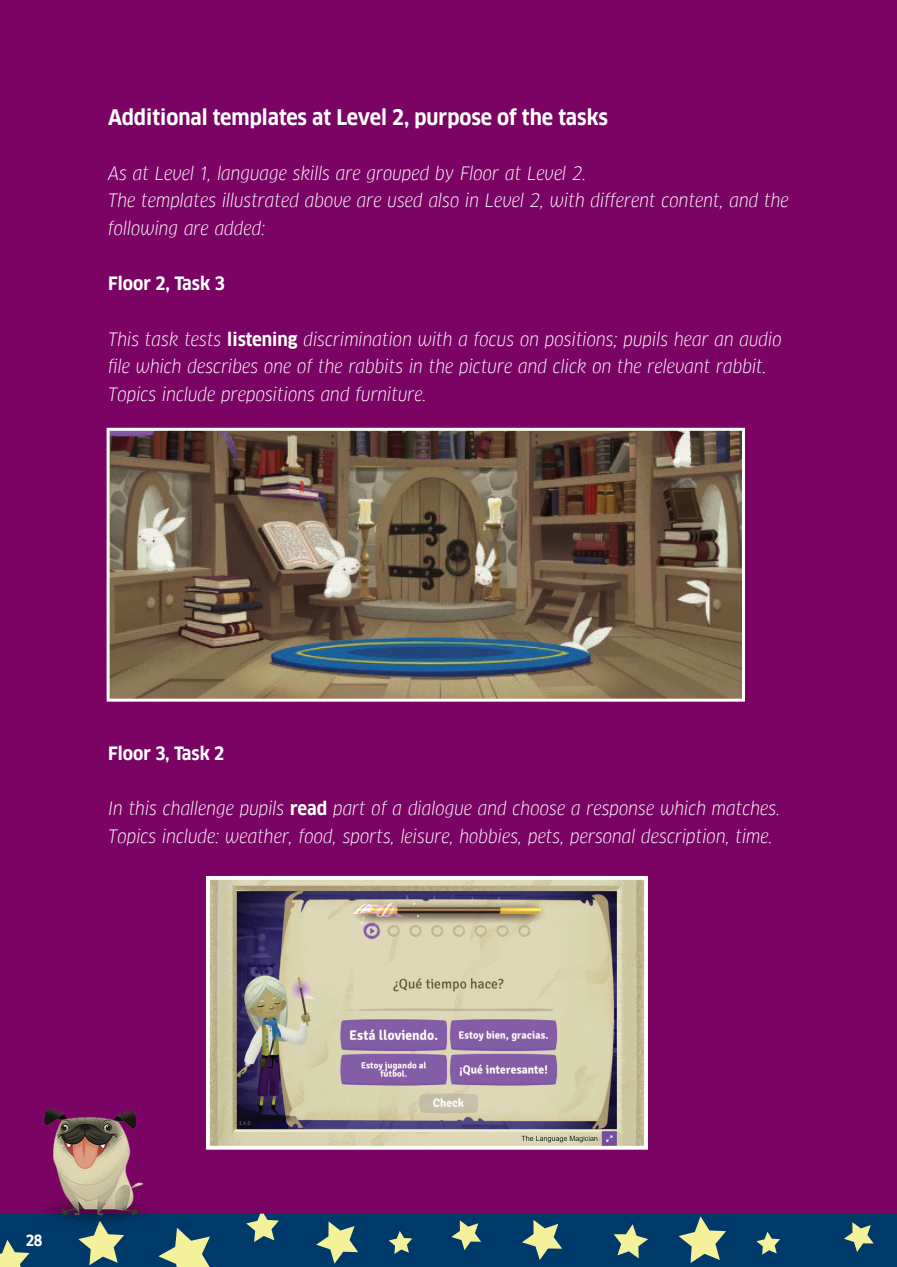
<style>
.page{position:relative;width:897px;height:1267px;background:#fff}
.page>*{position:absolute;margin:0;border:0;box-sizing:border-box;transform-origin:0 0}
.t1{font:700 21px "Goethe FF Clan";color:#fff}
.t2{font:italic 18px/27.6px "Goethe FF Clan";color:#fff}
.t3{font:700 18px "Goethe FF Clan";color:#fff}
.t4{font:700 15px "Goethe FF Clan";color:#fff}
.s1{font-weight:700;font-style:normal}
</style>
<div class="page">
<div style="left:0;top:0;width:896px;height:1266px;background:#7b0364"></div>
<div style="left:0;top:1213px;width:895px;height:53px;background:#003a6b"></div>
<svg style="left:78px;top:1230px;width:46px;height:35px"></svg>
<svg style="left:158px;top:1227px;width:52px;height:39px"></svg>
<svg style="left:246px;top:1213px;width:33px;height:28px"></svg>
<svg style="left:316px;top:1221px;width:42px;height:42px"></svg>
<svg style="left:388px;top:1231px;width:24px;height:22px"></svg>
<svg style="left:451px;top:1220px;width:30px;height:30px"></svg>
<svg style="left:522px;top:1220px;width:40px;height:39px"></svg>
<svg style="left:614px;top:1224px;width:34px;height:34px"></svg>
<svg style="left:678px;top:1216px;width:48px;height:46px"></svg>
<svg style="left:756px;top:1231px;width:24px;height:23px"></svg>
<svg style="left:844px;top:1222px;width:29px;height:29px"></svg>
<hr style="left:895px;top:1213px;width:1px;height:53px;background:#003a6b">
<img style="left:111px;top:432px;width:629px;height:265px">
<div style="left:107px;top:428px;width:637px;height:273px;border:3px solid #fff"></div>
<img style="left:211px;top:880px;width:432px;height:264px">
<div style="left:206px;top:875px;width:442px;height:274px;border:4px solid #fff"></div>
<img style="left:23px;top:1108px;width:145px;height:122px">
<svg style="left:0;top:1240px;width:29px;height:27px"></svg>
<p class="t1" style="left:108px;top:105px;width:501px">Additional templates at Level 2, purpose of the tasks</p>
<p class="t2" style="left:108px;top:159px;width:479px">As at Level 1, language skills are grouped by Floor at Level 2.</p>
<p class="t2" style="left:108px;top:187px;width:682px">The templates illustrated above are used also in Level 2, with different content, and the following are added:</p>
<p class="t3" style="left:108px;top:273px;width:118px">Floor 2, Task 3</p>
<p class="t2" style="left:108px;top:325px;width:675px">This task tests <span class="s1">listening</span> discrimination with a focus on positions; pupils hear an audio file which describes one of the rabbits in the picture and click on the relevant rabbit.<br>Topics include prepositions and furniture.</p>
<p class="t3" style="left:108px;top:742px;width:118px">Floor 3, Task 2</p>
<p class="t2" style="left:108px;top:794px;width:673px">In this challenge pupils <span class="s1">read</span> part of a dialogue and choose a response which matches.<br>Topics include: weather, food, sports, leisure, hobbies, pets, personal description, time.</p>
<p class="t4" style="left:26px;top:1231px;width:18px">28</p>
</div>
